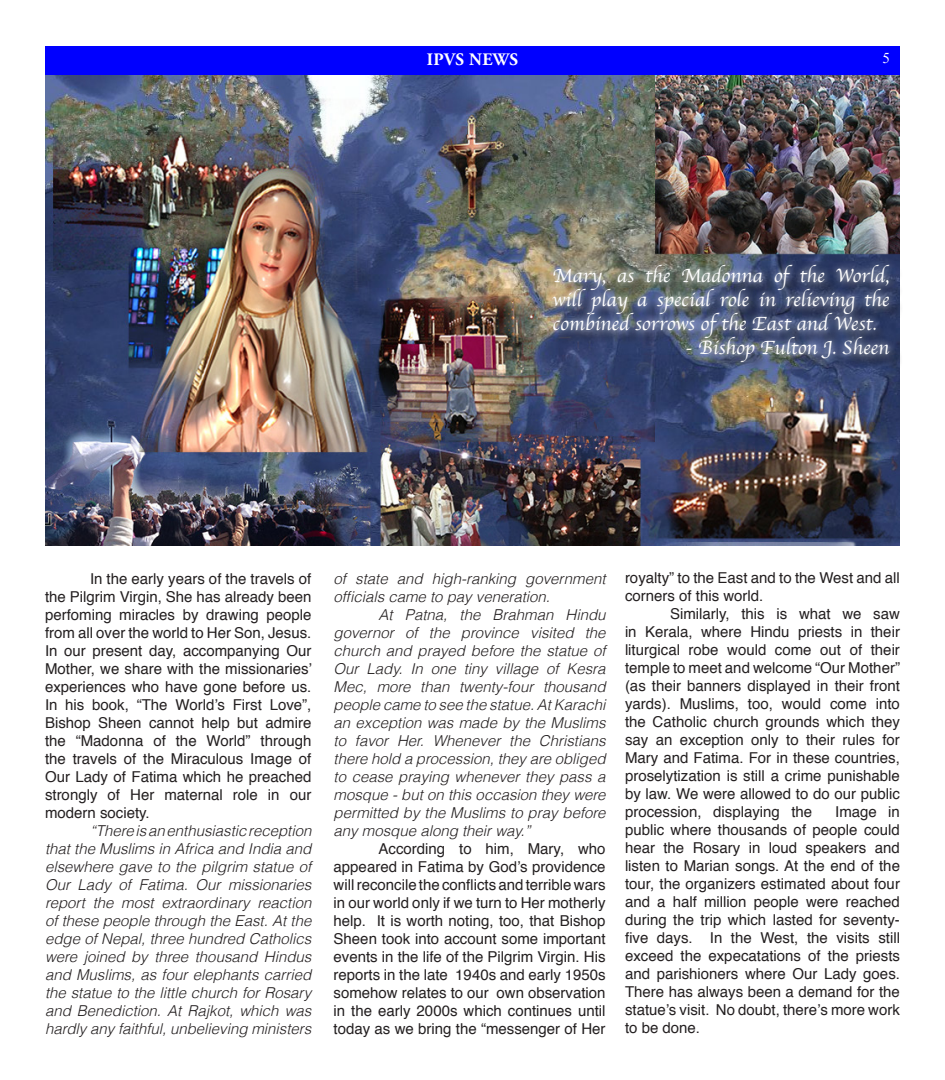
<style>
.page{position:relative;width:945px;height:1080px;background:#fff}
.page>*{position:absolute;margin:0;border:0;box-sizing:border-box;transform-origin:0 0}
.t1{font:20px/24px "Apple Chancery";color:#fff;text-align:justify}
.t2{font:700 17.5px "Adobe Garamond Pro";letter-spacing:.025em;color:#fff}
.t3{font:15px/18px "Helvetica";color:#231f20;text-align:justify}
.t4{font:italic 300 15px/18px "Helvetica";color:#231f20;text-align:justify}
.t5{font:15px "Times New Roman";color:#fff}
</style>
<div class="page">
<img style="left:45px;top:74px;width:855px;height:471px">
<div style="left:45px;top:46px;width:855px;height:28px;background:#00f"></div>
<div style="left:556px;top:268px;width:348px;height:110px;background:#231f20;opacity:.75"></div>
<svg style="left:546px;top:258px;width:351px;height:112px;background:#545f77"></svg>
<p class="t2" style="left:427px;top:50px;width:93px">IPVS NEWS</p>
<p class="t5" style="left:883px;top:48px;width:9px">5</p>
<h1 class="t1" style="left:553px;top:264px;width:338px">Mary, as the Madonna of the World, will play a special role in relieving the combined sorrows of the East and West.</h1>
<h1 class="t1" style="left:685px;top:336px;width:205px">- Bishop Fulton J. Sheen</h1>
<p class="t3" style="left:45px;top:570px;width:268px;text-indent:45px">In the early years of the travels of the Pilgrim Virgin, She has already been perfoming miracles by drawing people from all over the world to Her Son, Jesus.<br>In our present day, accompanying Our Mother, we share with the missionaries’ experiences who have gone before us.<br>In his book, “The World’s First Love”, Bishop Sheen cannot help but admire the “Madonna of the World” through the travels of the Miraculous Image of Our Lady of Fatima which he preached strongly of Her maternal role in our modern society.</p>
<p class="t4" style="left:45px;top:821px;width:268px;text-indent:45px">“There is an enthusiastic reception that the Muslims in Africa and India and elsewhere gave to the pilgrim statue of Our Lady of Fatima. Our missionaries report the most extraordinary reaction of these people through the East. At the edge of Nepal, three hundred Catholics were joined by three thousand Hindus and Muslims, as four elephants carried the statue to the little church for Rosary and Benediction. At Rajkot, which was hardly any faithful, unbelieving ministers</p>
<p class="t4" style="left:334px;top:569px;width:273px">of state and high-ranking government officials came to pay veneration.</p>
<p class="t4" style="left:334px;top:605px;width:273px;text-indent:45px">At Patna, the Brahman Hindu governor of the province visited the church and prayed before the statue of Our Lady. In one tiny village of Kesra Mec, more than twenty-four thousand people came to see the statue. At Karachi an exception was made by the Muslims to favor Her. Whenever the Christians there hold a procession, they are obliged to cease praying whenever they pass a mosque - but on this occasion they were permitted by the Muslims to pray before any mosque along their way.”</p>
<p class="t3" style="left:334px;top:840px;width:273px;text-indent:45px">According to him, Mary, who appeared in Fatima by God’s providence will reconcile the conflicts and terrible wars in our world only if we turn to Her motherly help. It is worth noting, too, that Bishop Sheen took into account some important events in the life of the Pilgrim Virgin. His reports in the late 1940s and early 1950s somehow relates to our own observation in the early 2000s which continues until today as we bring the “messenger of Her</p>
<p class="t3" style="left:625px;top:570px;width:276px">royalty” to the East and to the West and all corners of this world.</p>
<p class="t3" style="left:625px;top:606px;width:277px;text-indent:45px">Similarly, this is what we saw in Kerala, where Hindu priests in their liturgical robe would come out of their temple to meet and welcome “Our Mother” (as their banners displayed in their front yards). Muslims, too, would come into the Catholic church grounds which they say an exception only to their rules for Mary and Fatima. For in these countries, proselytization is still a crime punishable by law. We were allowed to do our public procession, displaying the</p>
<p class="t3" style="left:625px;top:804px;width:277px;text-indent:210px">Image in public where thousands of people could hear the Rosary in loud speakers and listen to Marian songs. At the end of the tour, the organizers estimated about four and a half million people were reached during the trip which lasted for seventy&shy;five days. In the West, the visits still exceed the expecatations of the priests and parishioners where Our Lady goes.<br>There has always been a demand for the statue’s visit. No doubt, there’s more work to be done.</p>
</div>
